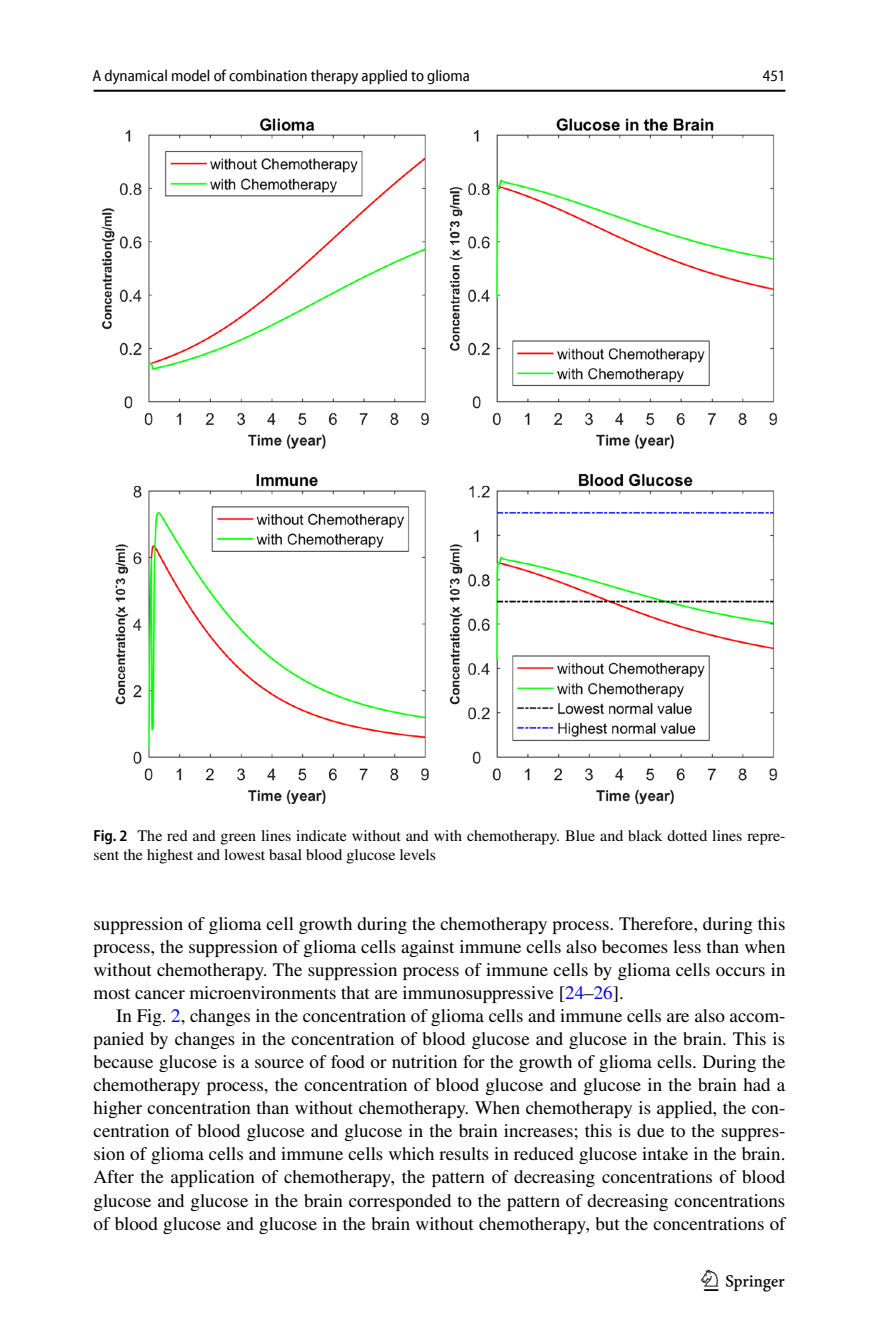
<style>
.page{position:relative;width:879px;height:1333px;background:#fff}
.page>*{position:absolute;margin:0;border:0;box-sizing:border-box;transform-origin:0 0}
.t1{font:30px "Springnew Regular 5";color:#000}
.t2{font:19px/23px "STIX";color:#000;text-align:justify}
.t3{font:16px/18.4px "STIX";color:#000}
.t4{font:semi-condensed 16px "Myriad Pro Unic";color:#000}
.s1{font-family:"Myriad Pro";font-weight:600;font-stretch:semi-condensed}
.s2{color:#00f}
</style>
<div class="page">
<hr style="left:94px;top:90px;width:691px;height:2px;background:#000">
<img style="left:101px;top:118px;width:677px;height:687px">
<p class="t4" style="left:92px;top:69px;width:379px">A dynamical model of combination therapy applied to glioma</p>
<p class="t4" style="left:763px;top:69px;width:24px">451</p>
<p class="t3" style="left:94px;top:827px;width:693px"><span class="s1">Fig. 2</span> The red and green lines indicate without and with chemotherapy. Blue and black dotted lines repre&shy;sent the highest and lowest basal blood glucose levels</p>
<p class="t2" style="left:94px;top:913px;width:693px">suppression of glioma cell growth during the chemotherapy process. Therefore, during this process, the suppression of glioma cells against immune cells also becomes less than when without chemotherapy. The suppression process of immune cells by glioma cells occurs in most cancer microenvironments that are immunosuppressive [<span class="s2">24</span>–<span class="s2">26</span>].</p>
<p class="t2" style="left:94px;top:1005px;width:693px;text-indent:23px">In Fig. <span class="s2">2</span>, changes in the concentration of glioma cells and immune cells are also accom&shy;panied by changes in the concentration of blood glucose and glucose in the brain. This is because glucose is a source of food or nutrition for the growth of glioma cells. During the chemotherapy process, the concentration of blood glucose and glucose in the brain had a higher concentration than without chemotherapy. When chemotherapy is applied, the con&shy;centration of blood glucose and glucose in the brain increases; this is due to the suppres&shy;sion of glioma cells and immune cells which results in reduced glucose intake in the brain.<br>After the application of chemotherapy, the pattern of decreasing concentrations of blood glucose and glucose in the brain corresponded to the pattern of decreasing concentrations of blood glucose and glucose in the brain without chemotherapy, but the concentrations of</p>
<h1 class="t1" style="left:704px;top:1269px;width:83px">1 3</h1>
</div>
